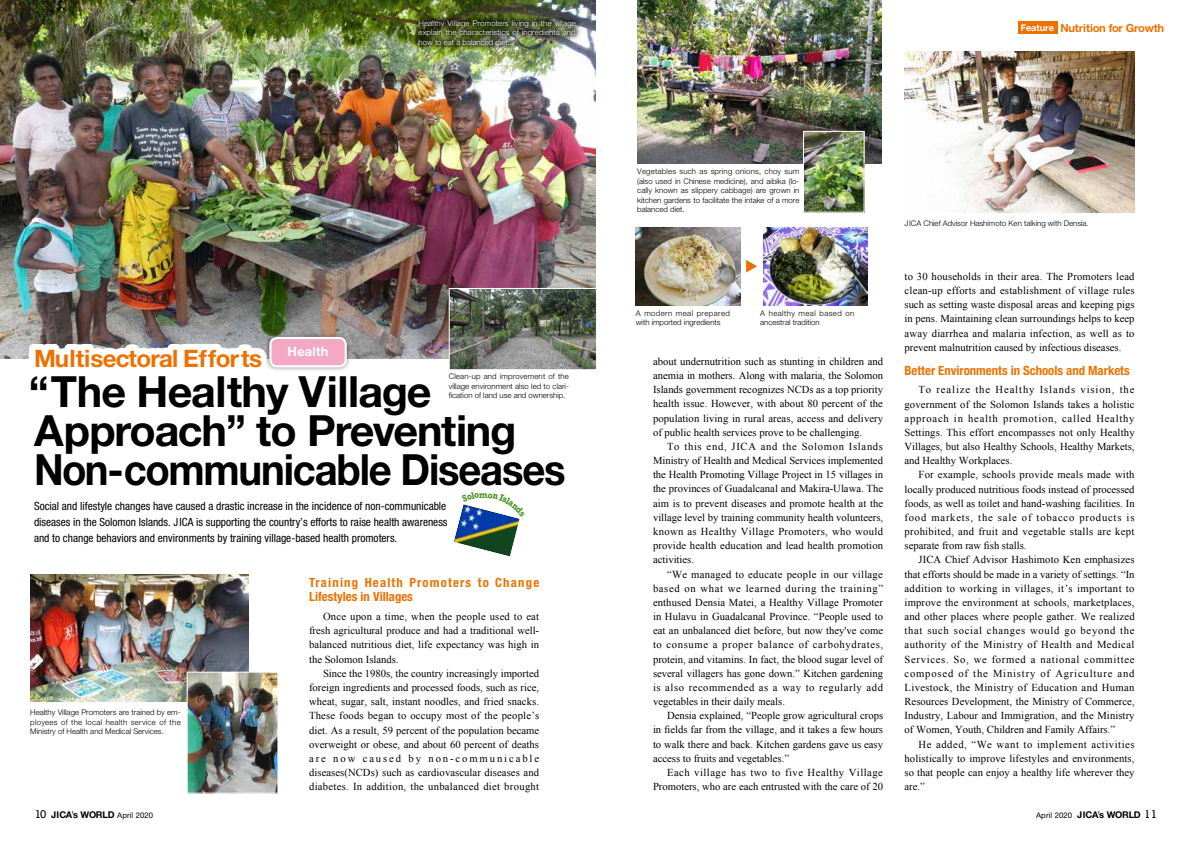
<style>
.page{position:relative;width:1191px;height:842px;background:#fff}
.page>*{position:absolute;margin:0;border:0;box-sizing:border-box;transform-origin:0 0}
.t1{font:700 43.1px/39px "Helvetica Neue LT Std";letter-spacing:-.03em;color:#000}
.t2{font:700 24.1px "Helvetica Neue LT Std";letter-spacing:-.025em;color:#ed7100}
.t3{font:700 condensed 12.8px/14.2px "Helvetica Neue LT Std";letter-spacing:.095em;color:#ed7100}
.t4{font:700 condensed 12.8px "Helvetica Neue LT Std";color:#ed7100}
.t5{font:condensed 11.3px/16.3px "Helvetica Neue LT Std";color:#000;text-align:justify}
.t6{font:700 11.3px "Helvetica Neue LT Std";letter-spacing:-.02em;color:#ed7100}
.t7{font:10.6px/14.2px "Times New Roman";color:#000;text-align:justify}
.t8{font:700 9.3px "Helvetica Neue LT Std";letter-spacing:-.03em;color:#000}
.t9{font:700 8.9px "Rockwell";color:#469123;scale:.9 1}
.t10{font:300 7.8px/9.6px "Helvetica Neue LT Std";color:#000;text-align:justify}
.t11{font:300 7.8px/9.6px "Helvetica Neue LT Std";letter-spacing:.015em;color:#fff;text-align:justify}
.s1{font-size:9.2px;color:#fff}
.s2{font-family:"Rockwell";font-weight:400;font-size:10.6px}
.s3{font-weight:400}
.s4{font-weight:400;font-size:7.8px}
</style>
<div class="page">
<img style="left:0;top:0;width:595px;height:358px">
<div style="left:26px;top:340px;width:245px;height:38px;background:#fff;opacity:.7"></div>
<div style="left:265px;top:332px;width:86px;height:40px;background:#000;opacity:.4"></div>
<div style="left:270px;top:338px;width:76px;height:28px;background:#f3a9c3;border-radius:7px"></div>
<div style="left:269px;top:337px;width:78px;height:30px;border:2px solid #fff;border-radius:7px"></div>
<img style="left:904px;top:52px;width:230px;height:161px">
<img style="left:451px;top:290px;width:144px;height:78px">
<div style="left:449px;top:288px;width:148px;height:82px;border:1px solid #fff"></div>
<img style="left:30px;top:574px;width:218px;height:127px">
<img style="left:189px;top:674px;width:87px;height:118px">
<div style="left:187px;top:672px;width:91px;height:122px;border:1px solid #fff"></div>
<img style="left:637px;top:0;width:244px;height:163px">
<img style="left:636px;top:227px;width:104px;height:78px">
<img style="left:763px;top:227px;width:104px;height:78px">
<img style="left:805px;top:133px;width:57px;height:78px">
<div style="left:803px;top:131px;width:61px;height:82px;border:1px solid #fff"></div>
<svg style="left:746px;top:260px;width:11px;height:13px"></svg>
<div style="left:413px;top:14px;width:168px;height:37px;background:#000;opacity:.82"></div>
<div style="left:1017px;top:22px;width:40px;height:12px;background:#ed7100"></div>
<img style="left:454px;top:504px;width:66px;height:53px">
<p class="t11" style="left:418px;top:18px;width:159px">Healthy Village Promoters living in the village explain the characteristics of ingredients and how to eat a balanced diet..</p>
<h2 class="t2" style="left:34px;top:344px;width:296px">Multisectoral Efforts <sup>Health</sup></h2>
<p class="t10" style="left:449px;top:371px;width:122px">Clean-up and improvement of the village environment also led to clari&shy;fication of land use and ownership.</p>
<h1 class="t1" style="left:29px;top:371px;width:538px">“The Healthy Village<br>Approach” to Preventing<br>Non-communicable Diseases</h1>
<p class="t5" style="left:34px;top:497px;width:415px">Social and lifestyle changes have caused a drastic increase in the incidence of non-communicable diseases in the Solomon Islands. JICA is supporting the country’s efforts to raise health awareness and to change behaviors and environments by training village-based health promoters.</p>
<p class="t9" style="left:479px;top:489px;width:11px">m</p>
<p class="t10" style="left:30px;top:707px;width:152px">Healthy Village Promoters are trained by em&shy;ployees of the local health service of the Ministry of Health and Medical Services.</p>
<p class="t3" style="left:309px;top:575px;width:232px">Training Health Promoters to Change<br>Lifestyles in Villages</p>
<p class="t7" style="left:309px;top:609px;width:232px;text-indent:14px">Once upon a time, when the people used to eat fresh agricultural produce and had a traditional well&shy;balanced nutritious diet, life expectancy was high in the Solomon Islands.</p>
<p class="t7" style="left:309px;top:666px;width:232px;text-indent:14px">Since the 1980s, the country increasingly imported foreign ingredients and processed foods, such as rice, wheat, sugar, salt, instant noodles, and fried snacks.<br>These foods began to occupy most of the people’s diet. As a result, 59 percent of the population became overweight or obese, and about 60 percent of deaths are now caused by non-communicable diseases(NCDs) such as cardiovascular diseases and diabetes. In addition, the unbalanced diet brought</p>
<p class="t6" style="left:1021px;top:21px;width:145px"><span class="s1">Feature</span> Nutrition for Growth</p>
<p class="t10" style="left:637px;top:166px;width:164px">Vegetables such as spring onions, choy sum (also used in Chinese medicine), and aibika (lo&shy;cally known as slippery cabbage) are grown in kitchen gardens to facilitate the intake of a more balanced diet.</p>
<p class="t10" style="left:636px;top:308px;width:96px">A modern meal prepared with imported ingredients</p>
<p class="t10" style="left:760px;top:308px;width:96px">A healthy meal based on ancestral tradition</p>
<p class="t7" style="left:653px;top:354px;width:232px">about undernutrition such as stunting in children and anemia in mothers. Along with malaria, the Solomon Islands government recognizes NCDs as a top priority health issue. However, with about 80 percent of the population living in rural areas, access and delivery of public health services prove to be challenging.</p>
<p class="t7" style="left:653px;top:439px;width:232px;text-indent:14px">To this end, JICA and the Solomon Islands Ministry of Health and Medical Services implemented the Health Promoting Village Project in 15 villages in the provinces of Guadalcanal and Makira-Ulawa. The aim is to prevent diseases and promote health at the village level by training community health volunteers, known as Healthy Village Promoters, who would provide health education and lead health promotion activities.</p>
<p class="t7" style="left:653px;top:567px;width:232px;text-indent:14px">“We managed to educate people in our village based on what we learned during the training” enthused Densia Matei, a Healthy Village Promoter in Hulavu in Guadalcanal Province. “People used to eat an unbalanced diet before, but now they've come to consume a proper balance of carbohydrates, protein, and vitamins. In fact, the blood sugar level of several villagers has gone down.” Kitchen gardening is also recommended as a way to regularly add vegetables in their daily meals.</p>
<p class="t7" style="left:653px;top:708px;width:232px;text-indent:14px">Densia explained, “People grow agricultural crops in fields far from the village, and it takes a few hours to walk there and back. Kitchen gardens gave us easy access to fruits and vegetables.”</p>
<p class="t7" style="left:653px;top:765px;width:232px;text-align:right">Each village has two to five Healthy Village<br>Promoters, who are each entrusted with the care of 20</p>
<p class="t10" style="left:904px;top:218px;width:186px">JICA Chief Advisor Hashimoto Ken talking with Densia.</p>
<p class="t7" style="left:904px;top:269px;width:232px">to 30 households in their area. The Promoters lead clean-up efforts and establishment of village rules such as setting waste disposal areas and keeping pigs in pens. Maintaining clean surroundings helps to keep away diarrhea and malaria infection, as well as to prevent malnutrition caused by infectious diseases.</p>
<p class="t4" style="left:904px;top:362px;width:227px">Better Environments in Schools and Markets</p>
<p class="t7" style="left:904px;top:382px;width:232px;text-indent:14px">To realize the Healthy Islands vision, the government of the Solomon Islands takes a holistic approach in health promotion, called Healthy Settings. This effort encompasses not only Healthy Villages, but also Healthy Schools, Healthy Markets, and Healthy Workplaces.</p>
<p class="t7" style="left:904px;top:467px;width:232px;text-indent:14px">For example, schools provide meals made with locally produced nutritious foods instead of processed foods, as well as toilet and hand-washing facilities. In food markets, the sale of tobacco products is prohibited, and fruit and vegetable stalls are kept separate from raw fish stalls.</p>
<p class="t7" style="left:904px;top:553px;width:232px;text-indent:14px">JICA Chief Advisor Hashimoto Ken emphasizes that efforts should be made in a variety of settings. “In addition to working in villages, it’s important to improve the environment at schools, marketplaces, and other places where people gather. We realized that such social changes would go beyond the authority of the Ministry of Health and Medical Services. So, we formed a national committee composed of the Ministry of Agriculture and Livestock, the Ministry of Education and Human Resources Development, the Ministry of Commerce, Industry, Labour and Immigration, and the Ministry of Women, Youth, Children and Family Affairs.”</p>
<p class="t7" style="left:904px;top:737px;width:232px;text-indent:14px">He added, “We want to implement activities holistically to improve lifestyles and environments, so that people can enjoy a healthy life wherever they are.”</p>
<p class="t8" style="left:34px;top:809px;width:121px"><span class="s2">10</span> JICA<span class="s3">’</span>s WORLD <span class="s4">April 2020</span></p>
<p class="t8" style="left:1036px;top:809px;width:122px"><span class="s4">April 2020</span> JICA<span class="s3">’</span>s WORLD <span class="s2">11</span></p>
</div>
